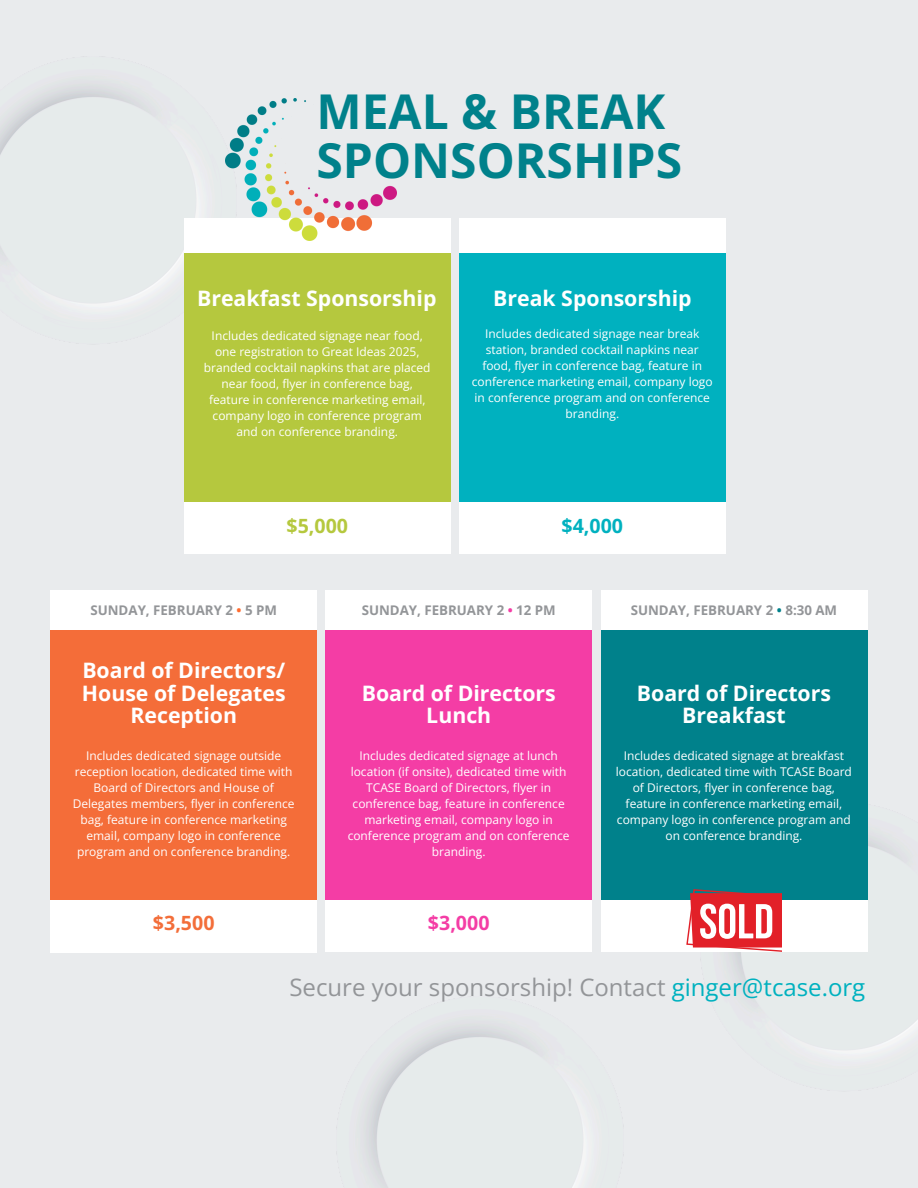
<style>
.page{position:relative;width:918px;height:1188px;background:#e9ebed}
.page>*{position:absolute;margin:0;border:0;box-sizing:border-box;transform-origin:0 0}
.t1{font:700 48px/49.5px "Open Sans";color:#00818b}
.t2{font:24px "Open Sans";color:#939598}
.t3{font:700 21.3px/22.5px "Open Sans";color:#fff;text-align:center}
.t4{font:700 19.65px "Open Sans";color:#b5c83e}
.t5{font:700 19.65px "Open Sans";color:#00b1bf}
.t6{font:700 19.65px "Open Sans";color:#f43da5}
.t7{font:700 19.65px "Open Sans";color:#f36e3a}
.t8{font:700 13.35px "Open Sans";color:#939598}
.t9{font:12px/16px "Open Sans";color:#fff;text-align:center}
.s1{color:#ff6c2f}
.s2{color:#f43da5}
.s3{color:#00818b}
.s4{color:#00b1bf}
</style>
<div class="page">
<img style="left:0;top:56px;width:226px;height:250px">
<div style="left:184px;top:218px;width:266px;height:336px;background:#fff"></div>
<div style="left:184px;top:253px;width:266px;height:248px;background:#b5c83e"></div>
<div style="left:459px;top:218px;width:266px;height:336px;background:#fff"></div>
<div style="left:459px;top:253px;width:266px;height:248px;background:#00b1bf"></div>
<img style="left:336px;top:996px;width:288px;height:192px">
<img style="left:700px;top:794px;width:218px;height:259px">
<div style="left:601px;top:590px;width:266px;height:362px;background:#fff"></div>
<div style="left:601px;top:630px;width:266px;height:269px;background:#00818b"></div>
<div style="left:326px;top:590px;width:266px;height:362px;background:#fff"></div>
<div style="left:326px;top:630px;width:266px;height:269px;background:#f43da5"></div>
<div style="left:51px;top:590px;width:266px;height:363px;background:#fff"></div>
<div style="left:51px;top:630px;width:266px;height:269px;background:#f46d39"></div>
<img style="left:226px;top:99px;width:171px;height:142px">
<svg style="left:686px;top:889px;width:96px;height:68px"></svg>
<p class="t1" style="left:316px;top:85px;width:367px">MEAL &amp; BREAK<br>SPONSORSHIPS</p>
<p class="t3" style="left:197px;top:287px;width:241px">Breakfast Sponsorship</p>
<p class="t3" style="left:493px;top:287px;width:200px">Break Sponsorship</p>
<h3 class="t9" style="left:204px;top:327px;width:228px">Includes dedicated signage near food, one registration to Great Ideas 2025, branded cocktail napkins that are placed near food, flyer in conference bag, feature in conference marketing email, company logo in conference program and on conference branding.</h3>
<h4 class="t9" style="left:472px;top:325px;width:242px">Includes dedicated signage near break station, branded cocktail napkins near food, flyer in conference bag, feature in conference marketing email, company logo in conference program and on conference branding.</h4>
<h3 class="t4" style="left:287px;top:512px;width:63px">$5,000</h3>
<h3 class="t5" style="left:562px;top:512px;width:63px">$4,000</h3>
<h3 class="t8" style="left:90px;top:600px;width:188px">SUNDAY, FEBRUARY 2 <span class="s1">•</span> 5 PM</h3>
<p class="t3" style="left:82px;top:659px;width:205px">Board of Directors/<br>House of Delegates<br>Reception</p>
<h3 class="t9" style="left:73px;top:747px;width:223px">Includes dedicated signage outside reception location, dedicated time with Board of Directors and House of Delegates members, flyer in conference bag, feature in conference marketing email, company logo in conference program and on conference branding.</h3>
<h3 class="t7" style="left:153px;top:909px;width:63px">$3,500</h3>
<h3 class="t8" style="left:362px;top:600px;width:196px">SUNDAY, FEBRUARY 2 <span class="s2">•</span> 12 PM</h3>
<p class="t3" style="left:362px;top:681px;width:196px">Board of Directors<br>Lunch</p>
<h4 class="t9" style="left:348px;top:747px;width:224px">Includes dedicated signage at lunch location (if onsite), dedicated time with TCASE Board of Directors, flyer in conference bag, feature in conference marketing email, company logo in conference program and on conference branding.</h4>
<h3 class="t6" style="left:428px;top:909px;width:63px">$3,000</h3>
<h3 class="t8" style="left:631px;top:600px;width:208px">SUNDAY, FEBRUARY 2 <span class="s3">•</span> 8:30 AM</h3>
<p class="t3" style="left:637px;top:681px;width:196px">Board of Directors<br>Breakfast</p>
<h4 class="t9" style="left:616px;top:747px;width:238px">Includes dedicated signage at breakfast location, dedicated time with TCASE Board of Directors, flyer in conference bag, feature in conference marketing email, company logo in conference program and on conference branding.</h4>
<p class="t2" style="left:289px;top:971px;width:577px">Secure your sponsorship! Contact <span class="s4">ginger@tcase.org</span></p>
</div>
